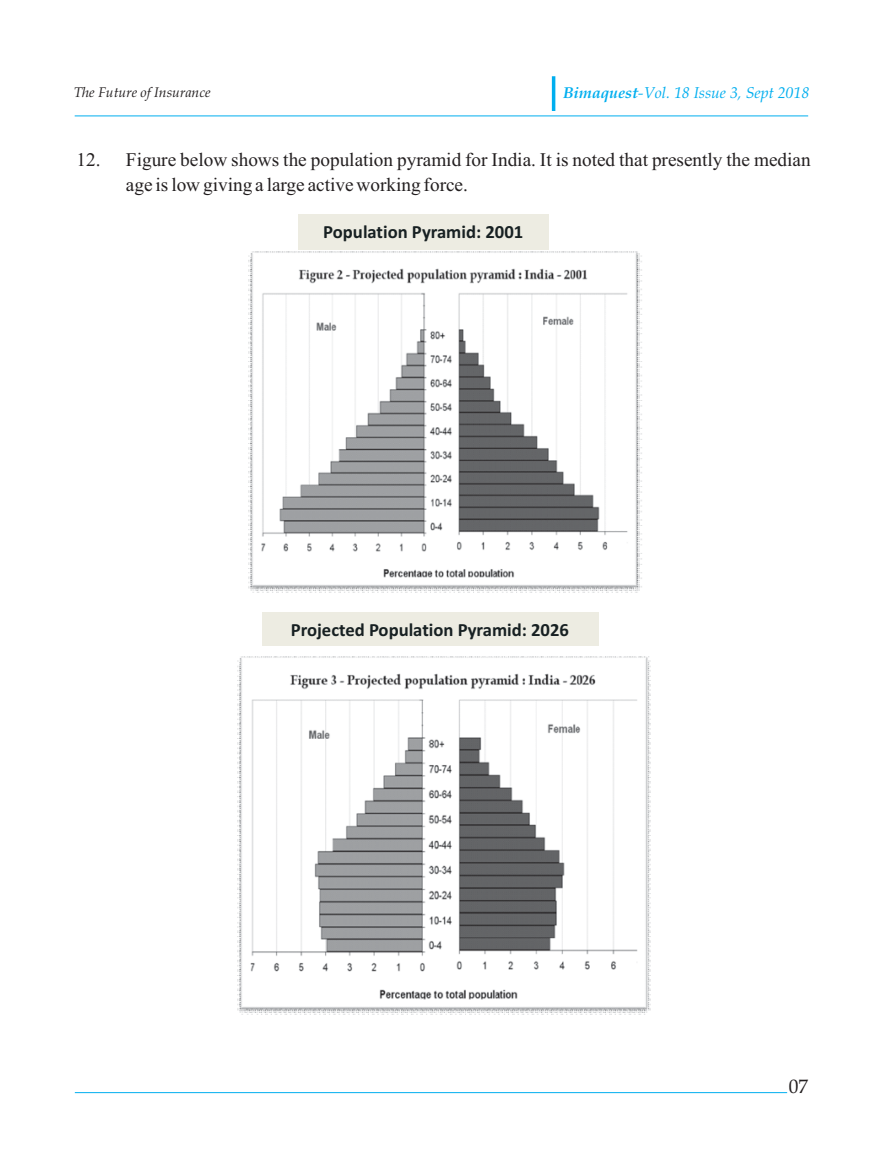
<style>
.page{position:relative;width:883px;height:1168px;background:#fff}
.page>*{position:absolute;margin:0;border:0;box-sizing:border-box;transform-origin:0 0}
.t1{font:19.25px/25px "Times New Roman";color:#231f20}
.t2{font:19.25px "Book Antiqua";color:#231f20}
.t3{font:700 18.72px "Calibri";color:#172022}
.t4{font:italic 15.75px "Book Antiqua";color:#00aeef}
.t5{font:italic 14px "Book Antiqua";color:#231f20}
.s1{font-weight:700}
</style>
<div class="page">
<img style="left:248px;top:249px;width:394px;height:344px">
<img style="left:237px;top:656px;width:414px;height:359px">
<div style="left:299px;top:215px;width:250px;height:35px;background:#edece2"></div>
<div style="left:263px;top:612px;width:336px;height:34px;background:#edece2"></div>
<hr style="left:552px;top:76px;width:3px;height:35px;background:#00aeef">
<hr style="left:75px;top:115px;width:733px;height:1px;background:#00aeef">
<hr style="left:75px;top:1092px;width:712px;height:1px;background:#00aeef">
<p class="t5" style="left:74px;top:87px;width:138px">The Future of Insurance</p>
<p class="t4" style="left:563px;top:87px;width:248px"><span class="s1">Bimaquest</span>-Vol. 18 Issue 3, Sept 2018</p>
<p class="t1" style="left:126px;top:148px;width:686px;text-indent:-49px">12. Figure below shows the population pyramid for India. It is noted that presently the median age is low giving a large active working force.</p>
<p class="t3" style="left:323px;top:225px;width:201px">Population Pyramid: 2001</p>
<p class="t3" style="left:291px;top:623px;width:280px">Projected Population Pyramid: 2026</p>
<p class="t2" style="left:788px;top:1075px;width:21px">07</p>
</div>
